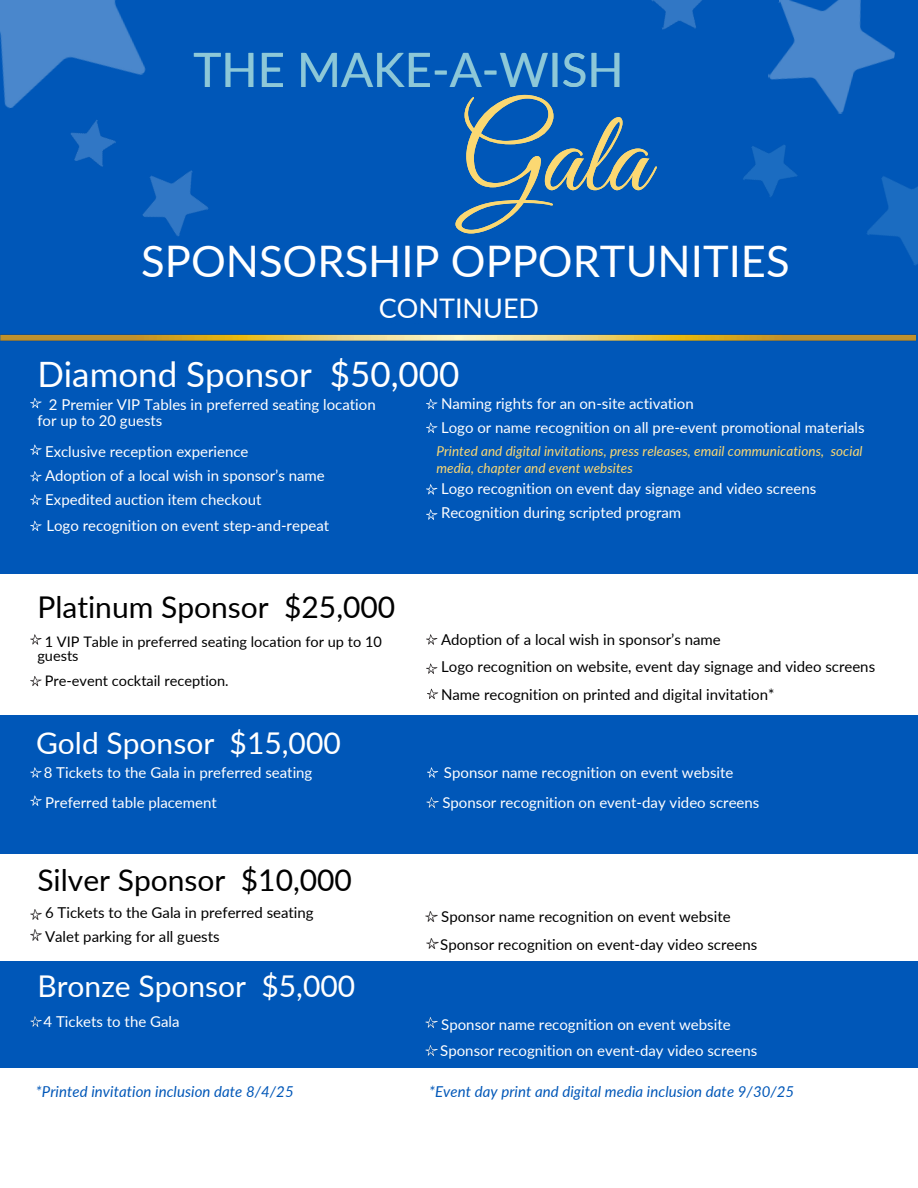
<style>
.page{position:relative;width:918px;height:1188px;background:#fff}
.page>*{position:absolute;margin:0;border:0;box-sizing:border-box;transform-origin:0 0}
.t1{font:116.25px "Great Vibes";color:#fbd872}
.t2{font:47.4px "Lato";color:#8dc8d8}
.t3{font:43.5px "Lato";color:#fff}
.t4{font:34.95px "Lato";color:#fff}
.t5{font:30px "Lato";color:#000}
.t6{font:30px "Lato";color:#fff}
.t7{font:27px "Lato";color:#fff}
.t8{font:15px/15.8px "Lato";color:#fff}
.t9{font:15px "Lato";color:#000}
.t10{font:italic 15px "Lato";letter-spacing:.005em;color:#0057b8}
.t11{font:14.55px/14.4px "Lato";color:#000}
.t12{font:italic 13.5px "Lato";letter-spacing:.005em;color:#fbd872}
</style>
<div class="page">
<div style="left:0;top:962px;width:918px;height:106px;background:#0057b8"></div>
<div style="left:0;top:0;width:918px;height:333px;background:#0057b8"></div>
<div style="left:0;top:328px;width:918px;height:246px;background:#0057b8"></div>
<div style="left:0;top:715px;width:918px;height:139px;background:#0057b8"></div>
<svg style="left:30px;top:398px;width:12px;height:10px"></svg>
<svg style="left:30px;top:445px;width:12px;height:10px"></svg>
<svg style="left:30px;top:471px;width:12px;height:10px"></svg>
<svg style="left:30px;top:521px;width:12px;height:10px"></svg>
<svg style="left:30px;top:634px;width:12px;height:11px"></svg>
<svg style="left:30px;top:795px;width:12px;height:11px"></svg>
<svg style="left:30px;top:909px;width:11px;height:10px"></svg>
<svg style="left:30px;top:930px;width:11px;height:10px"></svg>
<svg style="left:30px;top:1016px;width:12px;height:10px"></svg>
<svg style="left:426px;top:423px;width:11px;height:10px"></svg>
<svg style="left:426px;top:484px;width:11px;height:11px"></svg>
<svg style="left:426px;top:509px;width:11px;height:11px"></svg>
<svg style="left:426px;top:663px;width:11px;height:11px"></svg>
<svg style="left:427px;top:689px;width:11px;height:10px"></svg>
<svg style="left:427px;top:767px;width:11px;height:11px"></svg>
<svg style="left:427px;top:798px;width:11px;height:10px"></svg>
<svg style="left:427px;top:939px;width:11px;height:10px"></svg>
<svg style="left:426px;top:1046px;width:11px;height:10px"></svg>
<img style="left:0;top:334px;width:915px;height:7px">
<img style="left:0;top:0;width:146px;height:108px">
<img style="left:142px;top:170px;width:67px;height:66px">
<img style="left:70px;top:120px;width:46px;height:47px">
<img style="left:768px;top:0;width:127px;height:114px">
<img style="left:651px;top:0;width:51px;height:30px">
<img style="left:867px;top:176px;width:51px;height:89px">
<img style="left:743px;top:145px;width:55px;height:52px">
<svg style="left:30px;top:495px;width:12px;height:10px"></svg>
<svg style="left:426px;top:399px;width:11px;height:10px"></svg>
<svg style="left:30px;top:676px;width:12px;height:10px"></svg>
<svg style="left:426px;top:634px;width:11px;height:11px"></svg>
<svg style="left:30px;top:767px;width:12px;height:11px"></svg>
<svg style="left:426px;top:911px;width:11px;height:10px"></svg>
<svg style="left:426px;top:1017px;width:11px;height:10px"></svg>
<h4 class="t2" style="left:193px;top:40px;width:432px">THE MAKE-A-WISH</h4>
<p class="t1" style="left:461px;top:91px;width:189px">Gala</p>
<p class="t3" style="left:141px;top:234px;width:650px">SPONSORSHIP OPPORTUNITIES</p>
<p class="t7" style="left:379px;top:292px;width:162px">CONTINUED</p>
<p class="t4" style="left:37px;top:352px;width:424px">Diamond Sponsor $50,000</p>
<p class="t8" style="left:37px;top:396px;width:340px;text-indent:12px">2 Premier VIP Tables in preferred seating location for up to 20 guests</p>
<p class="t8" style="left:45px;top:444px;width:205px">Exclusive reception experience</p>
<p class="t8" style="left:45px;top:467px;width:281px">Adoption of a local wish in sponsor’s name</p>
<p class="t8" style="left:45px;top:492px;width:218px">Expedited auction item checkout</p>
<h2 class="t8" style="left:46px;top:518px;width:284px">Logo recognition on event step-and-repeat</h2>
<h2 class="t5" style="left:37px;top:589px;width:359px">Platinum Sponsor $25,000</h2>
<h5 class="t11" style="left:37px;top:634px;width:346px;text-indent:7px">1 VIP Table in preferred seating location for up to 10 guests</h5>
<p class="t11" style="left:45px;top:673px;width:185px">Pre-event cocktail reception.</p>
<p class="t6" style="left:36px;top:724px;width:306px">Gold Sponsor $15,000</p>
<p class="t8" style="left:44px;top:764px;width:270px">8 Tickets to the Gala in preferred seating</p>
<h3 class="t8" style="left:45px;top:795px;width:173px">Preferred table placement</h3>
<p class="t5" style="left:37px;top:862px;width:316px">Silver Sponsor $10,000</p>
<p class="t9" style="left:45px;top:904px;width:270px">6 Tickets to the Gala in preferred seating</p>
<p class="t9" style="left:45px;top:927px;width:176px">Valet parking for all guests</p>
<p class="t6" style="left:37px;top:968px;width:319px">Bronze Sponsor $5,000</p>
<h1 class="t8" style="left:44px;top:1014px;width:137px">4 Tickets to the Gala</h1>
<p class="t10" style="left:36px;top:1082px;width:259px">*Printed invitation inclusion date 8/4/25</p>
<p class="t8" style="left:441px;top:395px;width:254px">Naming rights for an on-site activation</p>
<p class="t8" style="left:441px;top:420px;width:425px">Logo or name recognition on all pre-event promotional materials</p>
<p class="t12" style="left:437px;top:443px;width:428px">Printed and digital invitations, press releases, email communications, social</p>
<h4 class="t12" style="left:437px;top:459px;width:198px">media, chapter and event websites</h4>
<p class="t8" style="left:441px;top:481px;width:377px">Logo recognition on event day signage and video screens</p>
<p class="t8" style="left:441px;top:504px;width:242px">Recognition during scripted program</p>
<p class="t9" style="left:441px;top:630px;width:281px">Adoption of a local wish in sponsor’s name</p>
<p class="t9" style="left:441px;top:657px;width:435px">Logo recognition on website, event day signage and video screens</p>
<p class="t9" style="left:441px;top:685px;width:335px">Name recognition on printed and digital invitation*</p>
<p class="t8" style="left:444px;top:764px;width:291px">Sponsor name recognition on event website</p>
<p class="t8" style="left:442px;top:794px;width:318px">Sponsor recognition on event-day video screens</p>
<p class="t9" style="left:441px;top:907px;width:291px">Sponsor name recognition on event website</p>
<p class="t9" style="left:440px;top:935px;width:318px">Sponsor recognition on event-day video screens</p>
<p class="t8" style="left:441px;top:1016px;width:291px">Sponsor name recognition on event website</p>
<p class="t8" style="left:440px;top:1042px;width:318px">Sponsor recognition on event-day video screens</p>
<p class="t10" style="left:429px;top:1082px;width:367px">*Event day print and digital media inclusion date 9/30/25</p>
</div>
